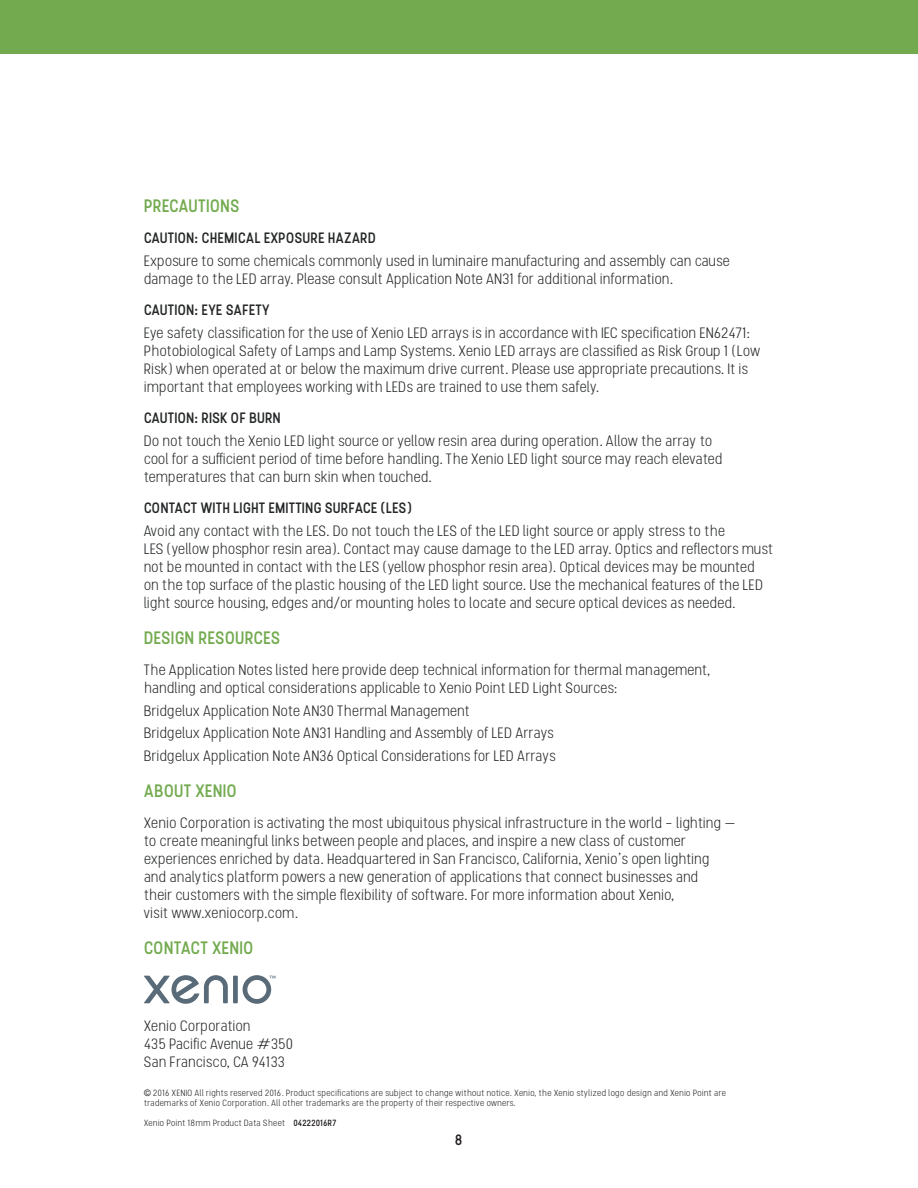
<style>
.page{position:relative;width:918px;height:1188px;background:#fff}
.page>*{position:absolute;margin:0;border:0;box-sizing:border-box;transform-origin:0 0}
.t1{font:500 18px "Stellar";letter-spacing:-.02em;color:#73aa4f}
.t2{font:300 15px/18px "Stellar";letter-spacing:-.03em;color:#242627}
.t3{font:500 15px "Stellar";letter-spacing:-.02em;color:#242627}
.t4{font:500 15px "Stellar";color:#231f20}
.t5{font:300 9px/10.5px "Stellar";letter-spacing:-.01em;color:#231f20}
.s1{font-family:"Arial";font-weight:400}
.s2{font-weight:500}
</style>
<div class="page">
<div style="left:0;top:0;width:918px;height:54px;background:#73aa4f"></div>
<div style="left:233px;top:976px;width:5px;height:27px;background:#596a78"></div>
<svg style="left:144px;top:975px;width:84px;height:29px"></svg>
<svg style="left:243px;top:975px;width:32px;height:29px"></svg>
<p class="t1" style="left:144px;top:194px;width:98px">PRECAUTIONS</p>
<p class="t3" style="left:144px;top:229px;width:234px">CAUTION: CHEMICAL EXPOSURE HAZARD</p>
<p class="t2" style="left:144px;top:251px;width:588px">Exposure to some chemicals commonly used in luminaire manufacturing and assembly can cause damage to the LED array. Please consult Application Note AN31 for additional information.</p>
<p class="t3" style="left:144px;top:301px;width:128px">CAUTION: EYE SAFETY</p>
<p class="t2" style="left:144px;top:323px;width:618px">Eye safety classification for the use of Xenio LED arrays is in accordance with IEC specification EN62471:<br>Photobiological Safety of Lamps and Lamp Systems. Xenio LED arrays are classified as Risk Group 1 (Low Risk) when operated at or below the maximum drive current. Please use appropriate precautions. It is important that employees working with LEDs are trained to use them safely.</p>
<p class="t3" style="left:144px;top:409px;width:139px">CAUTION: RISK OF BURN</p>
<p class="t2" style="left:144px;top:431px;width:581px">Do not touch the Xenio LED light source or yellow resin area during operation. Allow the array to cool for a sufficient period of time before handling. The Xenio LED light source may reach elevated temperatures that can burn skin when touched.</p>
<p class="t3" style="left:144px;top:499px;width:270px">CONTACT WITH LIGHT EMITTING SURFACE (LES)</p>
<p class="t2" style="left:144px;top:521px;width:631px">Avoid any contact with the LES. Do not touch the LES of the LED light source or apply stress to the<br>LES (yellow phosphor resin area). Contact may cause damage to the LED array. Optics and reflectors must not be mounted in contact with the LES (yellow phosphor resin area). Optical devices may be mounted on the top surface of the plastic housing of the LED light source. Use the mechanical features of the LED light source housing, edges and/or mounting holes to locate and secure optical devices as needed.</p>
<p class="t1" style="left:144px;top:626px;width:139px">DESIGN RESOURCES</p>
<p class="t2" style="left:144px;top:661px;width:569px">The Application Notes listed here provide deep technical information for thermal management, handling and optical considerations applicable to Xenio Point LED Light Sources:</p>
<p class="t2" style="left:144px;top:699px;width:414px;line-height:22.5px">Bridgelux Application Note AN30 Thermal Management<br>Bridgelux Application Note AN31 Handling and Assembly of LED Arrays<br>Bridgelux Application Note AN36 Optical Considerations for LED Arrays</p>
<p class="t1" style="left:144px;top:779px;width:95px">ABOUT XENIO</p>
<p class="t2" style="left:144px;top:814px;width:594px">Xenio Corporation is activating the most ubiquitous physical infrastructure in the world – lighting — to create meaningful links between people and places, and inspire a new class of customer experiences enriched by data. Headquartered in San Francisco, California, Xenio’s open lighting and analytics platform powers a new generation of applications that connect businesses and<br>their customers with the simple flexibility of software. For more information about Xenio,<br>visit www.xeniocorp.com.</p>
<p class="t1" style="left:144px;top:937px;width:112px">CONTACT XENIO</p>
<p class="t2" style="left:144px;top:1016px;width:151px">Xenio Corporation<br>435 Pacific Avenue #350<br>San Francisco, CA 94133</p>
<p class="t5" style="left:144px;top:1087px;width:584px"><span class="s1">©</span> 2016 XENIO All rights reserved 2016. Product specifications are subject to change without notice. Xenio, the Xenio stylized logo design and Xenio Point are trademarks of Xenio Corporation. All other trademarks are the property of their respective owners.</p>
<p class="t5" style="left:144px;top:1117px;width:194px">Xenio Point 18mm Product Data Sheet <span class="s2">04222016R7</span></p>
<p class="t4" style="left:455px;top:1131px;width:9px">8</p>
</div>
